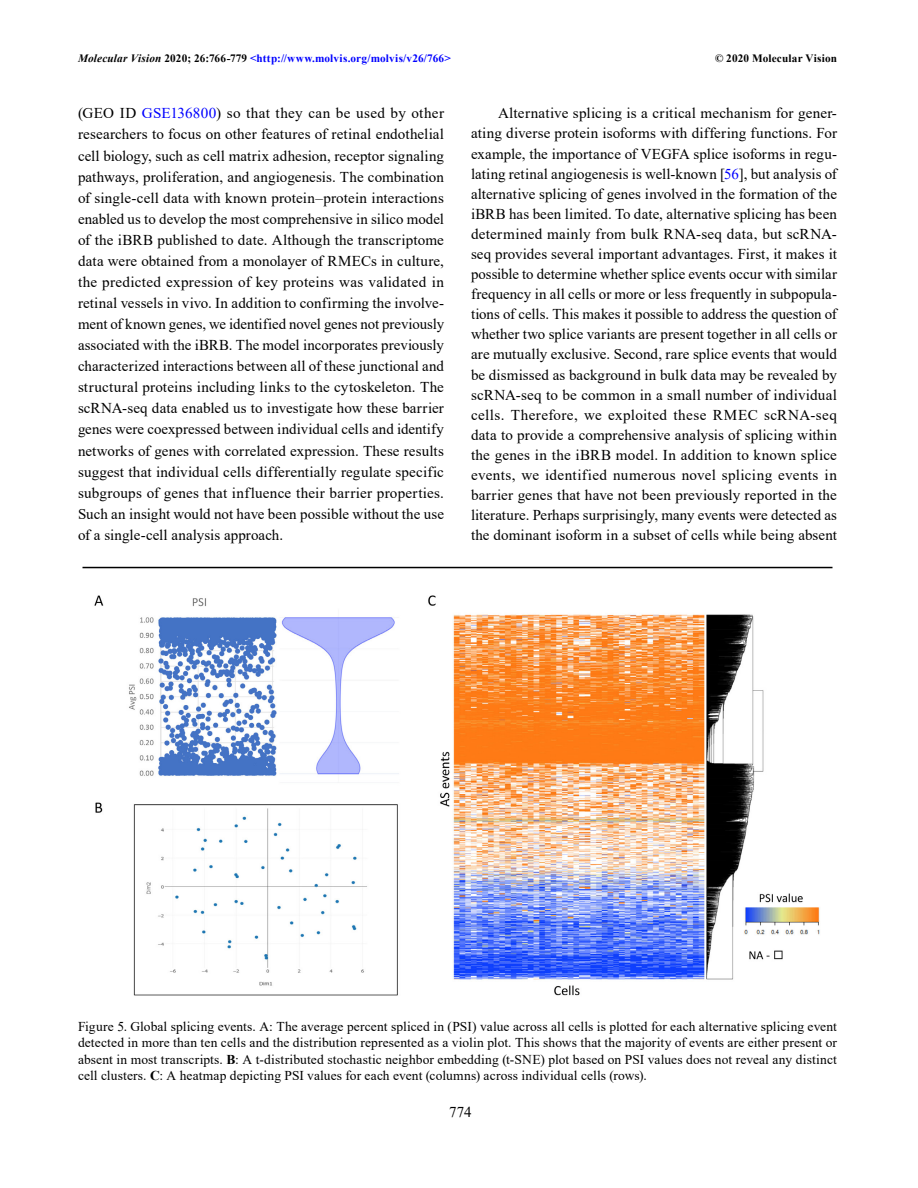
<style>
.page{position:relative;width:918px;height:1188px;background:#fff}
.page>*{position:absolute;margin:0;border:0;box-sizing:border-box;transform-origin:0 0}
.Para_Ind{font:15px/20.1px "Times New Roman";letter-spacing:.005em;color:#000;text-align:justify}
.Folio{font:15px "Times New Roman";color:#000}
.Fig_Caption{font:13.5px/16.5px "Times New Roman";letter-spacing:.01em;color:#000;text-align:justify}
.Header_Align_Left{font:700 11.25px "Times New Roman";letter-spacing:.015em;color:#00f}
.Header_Align_Right{font:700 11.25px "Times New Roman";letter-spacing:.015em;color:#000}
.s1{font-style:italic;color:#000}
.s2{color:#000}
.s3{color:#00f}
.s4{font-weight:700}
</style>
<div class="page">
<img style="left:94px;top:595px;width:726px;height:401px">
<hr style="left:82px;top:567px;width:750px;height:1px;background:#000">
<p class="Header_Align_Left" style="left:78px;top:50px;width:374px"><span class="s1">Molecular Vision</span> <span class="s2">2020; 26:766-779</span> &lt;http://www.molvis.org/molvis/v26/766&gt;</p>
<p class="Header_Align_Right" style="left:715px;top:50px;width:123px">© 2020 Molecular Vision</p>
<p class="Para_Ind" style="left:78px;top:102px;width:368px;line-height:21px">(GEO ID <span class="s3">GSE136800</span>) so that they can be used by other researchers to focus on other features of retinal endothelial cell biology, such as cell matrix adhesion, receptor signaling pathways, proliferation, and angiogenesis. The combination of single-cell data with known protein–protein interactions enabled us to develop the most comprehensive in silico model of the iBRB published to date. Although the transcriptome data were obtained from a monolayer of RMECs in culture, the predicted expression of key proteins was validated in retinal vessels in vivo. In addition to confirming the involve&shy;ment of known genes, we identified novel genes not previously associated with the iBRB. The model incorporates previously characterized interactions between all of these junctional and structural proteins including links to the cytoskeleton. The scRNA-seq data enabled us to investigate how these barrier genes were coexpressed between individual cells and identify networks of genes with correlated expression. These results suggest that individual cells differentially regulate specific subgroups of genes that influence their barrier properties.<br>Such an insight would not have been possible without the use of a single-cell analysis approach.</p>
<p class="Para_Ind" style="left:471px;top:103px;width:368px;text-indent:27px">Alternative splicing is a critical mechanism for gener&shy;ating diverse protein isoforms with differing functions. For example, the importance of VEGFA splice isoforms in regu&shy;lating retinal angiogenesis is well-known [<span class="s3">56</span>], but analysis of alternative splicing of genes involved in the formation of the iBRB has been limited. To date, alternative splicing has been determined mainly from bulk RNA-seq data, but scRNA&shy;seq provides several important advantages. First, it makes it possible to determine whether splice events occur with similar frequency in all cells or more or less frequently in subpopula&shy;tions of cells. This makes it possible to address the question of whether two splice variants are present together in all cells or are mutually exclusive. Second, rare splice events that would be dismissed as background in bulk data may be revealed by scRNA-seq to be common in a small number of individual cells. Therefore, we exploited these RMEC scRNA-seq data to provide a comprehensive analysis of splicing within the genes in the iBRB model. In addition to known splice events, we identified numerous novel splicing events in barrier genes that have not been previously reported in the literature. Perhaps surprisingly, many events were detected as the dominant isoform in a subset of cells while being absent</p>
<p class="Fig_Caption" style="left:78px;top:1017px;width:760px">Figure 5. Global splicing events. A: The average percent spliced in (PSI) value across all cells is plotted for each alternative splicing event detected in more than ten cells and the distribution represented as a violin plot. This shows that the majority of events are either present or absent in most transcripts. <span class="s4">B</span>: A t-distributed stochastic neighbor embedding (t-SNE) plot based on PSI values does not reveal any distinct cell clusters. <span class="s4">C</span>: A heatmap depicting PSI values for each event (columns) across individual cells (rows).</p>
<p class="Folio" style="left:449px;top:1102px;width:24px">774</p>
</div>
